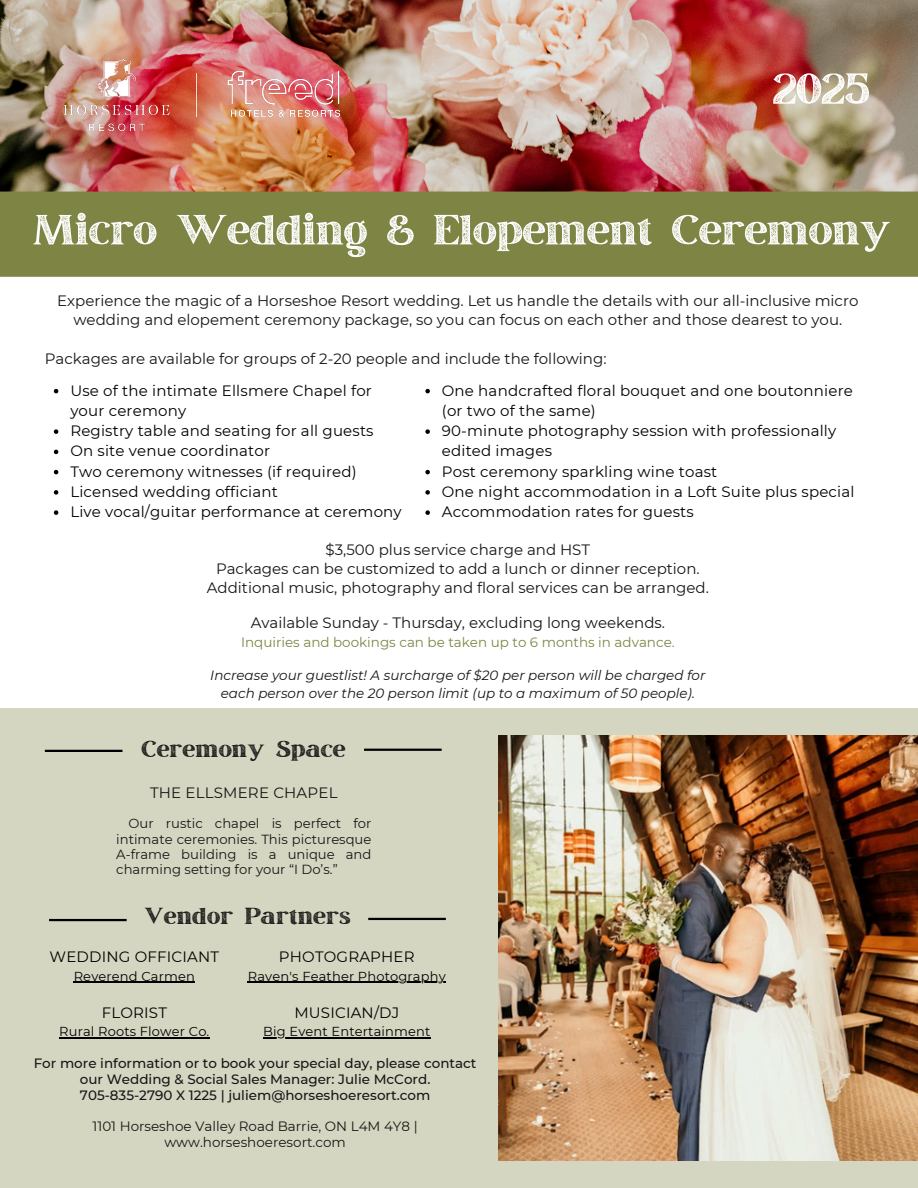
<style>
.page{position:relative;width:918px;height:1188px;background:#fff}
.page>*{position:absolute;margin:0;border:0;box-sizing:border-box;transform-origin:0 0}
.t1{font:51.9px "March Rough";color:#fff}
.t2{font:50.4px "March Rough";letter-spacing:-.01em;color:#fff}
.t3{font:27.6px "March Rough";letter-spacing:.005em;color:#171615}
.t4{font:15px/20.2px "Montserrat";letter-spacing:.01em;color:#000}
.t5{font:15px/19.2px "Montserrat";color:#171615;text-align:center}
.t6{font:500 13.5px/15.8px "Montserrat";color:#171615;text-align:center}
.t7{font:italic 13.5px/18.5px "Montserrat";color:#171615;text-align:center}
.t8{font:13.5px/15.8px "Montserrat";color:#171615;text-align:center}
.t9{font:13.5px "Montserrat";color:#7e8544}
.t10{font:13.2px/15.3px "Montserrat";color:#171615;text-align:justify}
.t11{font:13.05px "Montserrat";letter-spacing:.01em;color:#000}
</style>
<div class="page">
<img style="left:0;top:0;width:918px;height:192px">
<div style="left:0;top:192px;width:918px;height:85px;background:#7e8544"></div>
<img style="left:45px;top:42px;width:310px;height:115px">
<div style="left:0;top:708px;width:918px;height:480px;background:#d4d6c1"></div>
<hr style="left:45px;top:750px;width:77px;height:2px;background:#000">
<img style="left:498px;top:736px;width:420px;height:425px">
<svg style="left:425px;top:389px;width:5px;height:4px"></svg>
<svg style="left:425px;top:429px;width:5px;height:5px"></svg>
<svg style="left:425px;top:470px;width:5px;height:4px"></svg>
<svg style="left:425px;top:490px;width:5px;height:5px"></svg>
<svg style="left:425px;top:510px;width:5px;height:5px"></svg>
<svg style="left:54px;top:389px;width:4px;height:4px"></svg>
<svg style="left:54px;top:429px;width:4px;height:5px"></svg>
<svg style="left:54px;top:450px;width:4px;height:4px"></svg>
<svg style="left:54px;top:470px;width:4px;height:4px"></svg>
<svg style="left:54px;top:490px;width:4px;height:5px"></svg>
<svg style="left:54px;top:510px;width:4px;height:5px"></svg>
<hr style="left:74px;top:982px;width:121px;height:1px;background:#000">
<hr style="left:59px;top:1037px;width:151px;height:1px;background:#000">
<hr style="left:248px;top:982px;width:198px;height:1px;background:#000">
<hr style="left:263px;top:1037px;width:168px;height:1px;background:#000">
<hr style="left:364px;top:749px;width:78px;height:2px;background:#000">
<hr style="left:49px;top:919px;width:78px;height:2px;background:#000">
<hr style="left:368px;top:918px;width:78px;height:2px;background:#000">
<p class="t1" style="left:773px;top:65px;width:99px">2025</p>
<p class="t2" style="left:33px;top:207px;width:859px">Micro Wedding &amp; Elopement Ceremony</p>
<h1 class="t5" style="left:57px;top:291px;width:803px">Experience the magic of a Horseshoe Resort wedding. Let us handle the details with our all-inclusive micro wedding and elopement ceremony package, so you can focus on each other and those dearest to you.</h1>
<h5 class="t5" style="left:45px;top:349px;width:563px">Packages are available for groups of 2-20 people and include the following:</h5>
<h5 class="t4" style="left:70px;top:380px;width:303px">Use of the intimate Ellsmere Chapel for your ceremony</h5>
<h2 class="t4" style="left:70px;top:421px;width:305px">Registry table and seating for all guests</h2>
<h3 class="t4" style="left:70px;top:441px;width:201px">On site venue coordinator</h3>
<p class="t4" style="left:70px;top:461px;width:288px">Two ceremony witnesses (if required)</p>
<h2 class="t4" style="left:70px;top:481px;width:209px">Licensed wedding officiant</h2>
<h4 class="t4" style="left:70px;top:502px;width:333px">Live vocal/guitar performance at ceremony</h4>
<p class="t4" style="left:442px;top:380px;width:413px">One handcrafted floral bouquet and one boutonniere (or two of the same)</p>
<p class="t4" style="left:442px;top:421px;width:396px">90-minute photography session with professionally edited images</p>
<p class="t4" style="left:442px;top:461px;width:277px">Post ceremony sparkling wine toast</p>
<p class="t4" style="left:442px;top:481px;width:414px">One night accommodation in a Loft Suite plus special</p>
<h5 class="t4" style="left:442px;top:502px;width:253px">Accommodation rates for guests</h5>
<h5 class="t5" style="left:207px;top:540px;width:504px">$3,500 plus service charge and HST<br>Packages can be customized to add a lunch or dinner reception.<br>Additional music, photography and floral services can be arranged.</h5>
<h5 class="t5" style="left:251px;top:613px;width:416px">Available Sunday - Thursday, excluding long weekends.</h5>
<h5 class="t9" style="left:241px;top:634px;width:435px">Inquiries and bookings can be taken up to 6 months in advance.</h5>
<p class="t7" style="left:210px;top:666px;width:497px">Increase your guestlist! A surcharge of $20 per person will be charged for each person over the 20 person limit (up to a maximum of 50 people).</p>
<p class="t3" style="left:142px;top:737px;width:206px">Ceremony Space</p>
<p class="t5" style="left:150px;top:784px;width:189px">THE ELLSMERE CHAPEL</p>
<p class="t10" style="left:116px;top:816px;width:257px;text-indent:12px">Our rustic chapel is perfect for intimate ceremonies. This picturesque A-frame building is a unique and charming setting for your “I Do’s.”</p>
<h5 class="t3" style="left:145px;top:904px;width:208px">Vendor Partners</h5>
<p class="t4" style="left:279px;top:947px;width:137px">PHOTOGRAPHER</p>
<p class="t11" style="left:248px;top:968px;width:199px">Raven's Feather Photography</p>
<p class="t4" style="left:294px;top:1002px;width:106px">MUSICIAN/DJ</p>
<p class="t11" style="left:263px;top:1023px;width:169px">Big Event Entertainment</p>
<p class="t4" style="left:50px;top:947px;width:171px">WEDDING OFFICIANT</p>
<p class="t11" style="left:74px;top:968px;width:123px">Reverend Carmen</p>
<p class="t4" style="left:102px;top:1002px;width:67px">FLORIST</p>
<p class="t11" style="left:59px;top:1023px;width:152px">Rural Roots Flower Co.</p>
<p class="t6" style="left:34px;top:1056px;width:444px">For more information or to book your special day, please contact our Wedding &amp; Social Sales Manager: Julie McCord.<br>705-835-2790 X 1225 | juliem@horseshoeresort.com</p>
<p class="t8" style="left:93px;top:1119px;width:327px">1101 Horseshoe Valley Road Barrie, ON L4M 4Y8 | www.horseshoeresort.com</p>
</div>
